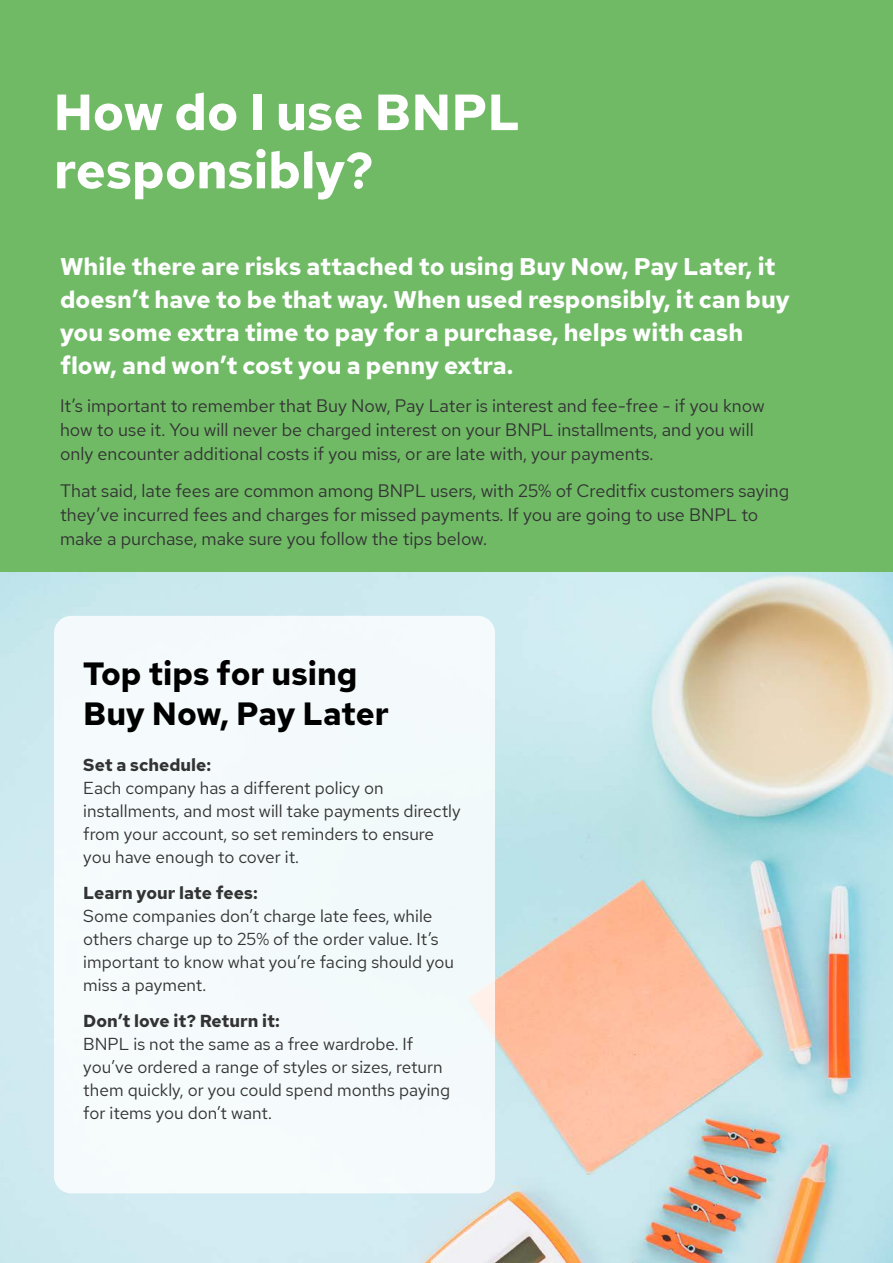
<style>
.page{position:relative;width:893px;height:1263px;background:#70ba66}
.page>*{position:absolute;margin:0;border:0;box-sizing:border-box;transform-origin:0 0}
.t1{font:700 50.7px/58.2px "Red Hat Text";color:#fff}
.t2{font:700 32.1px/40.7px "Red Hat Text";color:#000}
.t3{font:700 24px/33px "Red Hat Text";color:#fff}
.t4{font:18px/24px "Red Hat Text";color:#333}
.t5{font:17.25px/23.1px "Red Hat Text";color:#333}
.t6{font:700 17.25px "Red Hat Text";color:#333}
</style>
<div class="page">
<img style="left:0;top:572px;width:893px;height:691px">
<div style="left:54px;top:616px;width:441px;height:577px;background:#f5fafc;border-radius:17px"></div>
<h1 class="t1" style="left:54px;top:83px;width:468px">How do I use BNPL responsibly?</h1>
<h3 class="t3" style="left:60px;top:250px;width:731px">While there are risks attached to using Buy Now, Pay Later, it doesn’t have to be that way. When used responsibly, it can buy you some extra time to pay for a purchase, helps with cash flow, and won’t cost you a penny extra.</h3>
<p class="t4" style="left:60px;top:393px;width:706px">It’s important to remember that Buy Now, Pay Later is interest and fee-free - if you know how to use it. You will never be charged interest on your BNPL installments, and you will only encounter additional costs if you miss, or are late with, your payments.</p>
<p class="t4" style="left:60px;top:479px;width:731px">That said, late fees are common among BNPL users, with 25% of Creditfix customers saying they’ve incurred fees and charges for missed payments. If you are going to use BNPL to make a purchase, make sure you follow the tips below.</p>
<h2 class="t2" style="left:83px;top:653px;width:307px">Top tips for using<br>Buy Now, Pay Later</h2>
<p class="t6" style="left:83px;top:753px;width:129px">Set a schedule:</p>
<p class="t5" style="left:83px;top:776px;width:379px">Each company has a different policy on installments, and most will take payments directly from your account, so set reminders to ensure you have enough to cover it.</p>
<p class="t6" style="left:83px;top:881px;width:176px">Learn your late fees:</p>
<p class="t5" style="left:83px;top:904px;width:372px">Some companies don’t charge late fees, while others charge up to 25% of the order value. It’s important to know what you’re facing should you miss a payment.</p>
<p class="t6" style="left:83px;top:1009px;width:198px">Don’t love it? Return it:</p>
<p class="t5" style="left:83px;top:1032px;width:368px">BNPL is not the same as a free wardrobe. If you’ve ordered a range of styles or sizes, return them quickly, or you could spend months paying for items you don’t want.</p>
</div>
